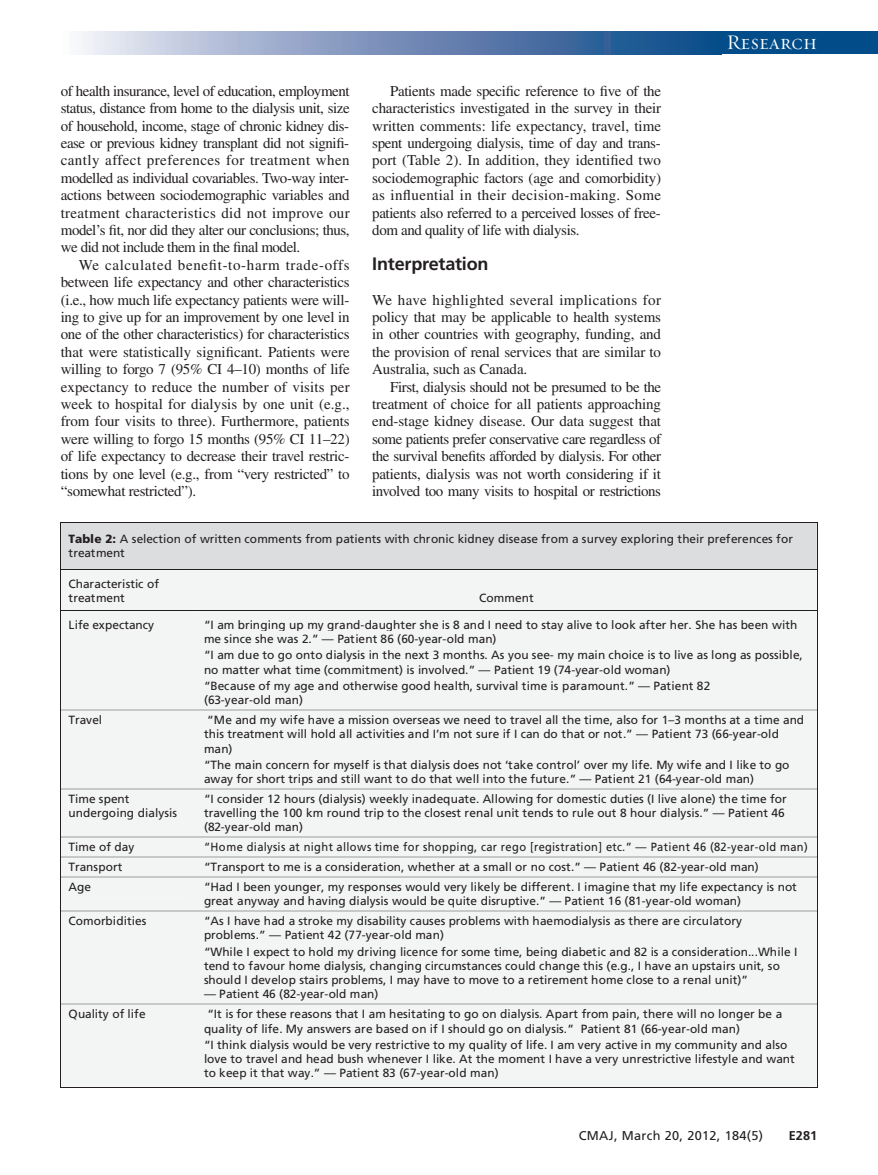
<style>
.page{position:relative;width:878px;height:1175px;background:#fff}
.page>*{position:absolute;margin:0;border:0;box-sizing:border-box;transform-origin:0 0}
.t1{font:21px "Requiem Display HTF Small Caps";letter-spacing:.005em;color:#fff}
.t2{font:700 18px "Frutiger LT Std";letter-spacing:-.01em;color:#231f20}
.t3{font:15px/17.4px "Times LT Std";letter-spacing:-.025em;color:#231f20;text-align:justify}
.t4{font:12.75px "Frutiger LT Std";letter-spacing:.025em;color:#231f20}
.t5{font:700 12.75px "Frutiger LT Std";color:#231f20}
.t6{font:11.85px/14.2px "Frutiger";color:#231f20}
.t7{font:11.85px "Frutiger";letter-spacing:.035em;color:#231f20;scale:.94 1}
.s1{font-weight:900}
</style>
<div class="page">
<div style="left:715px;top:32px;width:163px;height:22px;background:#014c89"></div>
<svg style="left:81px;top:32px;width:634px;height:22px"></svg>
<svg style="left:60px;top:522px;width:757px;height:565px"></svg>
<p class="t3" style="left:61px;top:84px;width:290px">of health insurance, level of education, employment status, distance from home to the dialysis unit, size of household, income, stage of chronic kidney dis&shy;ease or previous kidney transplant did not signifi&shy;cantly affect preferences for treatment when modelled as individual covariables. Two-way inter&shy;actions between sociodemographic variables and treatment characteristics did not improve our model’s fit, nor did they alter our conclusions; thus, we did not include them in the final model.</p>
<p class="t3" style="left:61px;top:258px;width:290px;text-indent:18px">We calculated benefit-to-harm trade-offs between life expectancy and other characteristics (i.e., how much life expectancy patients were will&shy;ing to give up for an improvement by one level in one of the other characteristics) for characteristics that were statistically significant. Patients were willing to forgo 7 (95% CI 4–10) months of life expectancy to reduce the number of visits per week to hospital for dialysis by one unit (e.g., from four visits to three). Furthermore, patients were willing to forgo 15 months (95% CI 11–22) of life expectancy to decrease their travel restric&shy;tions by one level (e.g., from “very restricted” to “somewhat restricted”).</p>
<p class="t3" style="left:372px;top:84px;width:290px;text-indent:18px">Patients made specific reference to five of the characteristics investigated in the survey in their written comments: life expectancy, travel, time spent undergoing dialysis, time of day and trans&shy;port (Table 2). In addition, they identified two sociodemographic factors (age and comorbidity) as influential in their decision-making. Some patients also referred to a perceived losses of free&shy;dom and quality of life with dialysis.</p>
<h2 class="t2" style="left:372px;top:256px;width:118px">Interpretation</h2>
<p class="t3" style="left:372px;top:292px;width:290px">We have highlighted several implications for policy that may be applicable to health systems in other countries with geography, funding, and the provision of renal services that are similar to Australia, such as Canada.</p>
<p class="t3" style="left:372px;top:379px;width:290px;text-indent:18px">First, dialysis should not be presumed to be the treatment of choice for all patients approaching end-stage kidney disease. Our data suggest that some patients prefer conservative care regardless of the survival benefits afforded by dialysis. For other patients, dialysis was not worth considering if it involved too many visits to hospital or restrictions</p>
<h1 class="t1" style="left:726px;top:30px;width:92px">Research</h1>
<p class="t6" style="left:69px;top:533px;width:725px"><span class="s1">Table 2:</span> A selection of written comments from patients with chronic kidney disease from a survey exploring their preferences for treatment</p>
<p class="t6" style="left:69px;top:577px;width:92px">Characteristic of treatment</p>
<p class="t6" style="left:479px;top:591px;width:56px">Comment</p>
<p class="t6" style="left:69px;top:618px;width:87px">Life expectancy</p>
<p class="t6" style="left:204px;top:618px;width:595px">“I am bringing up my grand-daughter she is 8 and I need to stay alive to look after her. She has been with me since she was 2.” — Patient 86 (60-year-old man)</p>
<p class="t6" style="left:204px;top:649px;width:600px">“I am due to go onto dialysis in the next 3 months. As you see- my main choice is to live as long as possible, no matter what time (commitment) is involved.” — Patient 19 (74-year-old woman)</p>
<p class="t6" style="left:204px;top:679px;width:507px">“Because of my age and otherwise good health, survival time is paramount.” — Patient 82 (63-year-old man)</p>
<p class="t6" style="left:69px;top:713px;width:35px">Travel</p>
<p class="t6" style="left:204px;top:713px;width:601px">“Me and my wife have a mission overseas we need to travel all the time, also for 1–3 months at a time and this treatment will hold all activities and I’m not sure if I can do that or not.” — Patient 73 (66-year-old man)</p>
<p class="t6" style="left:204px;top:759px;width:587px">“The main concern for myself is that dialysis does not ‘take control’ over my life. My wife and I like to go away for short trips and still want to do that well into the future.” — Patient 21 (64-year-old man)</p>
<p class="t6" style="left:69px;top:792px;width:110px">Time spent undergoing dialysis</p>
<p class="t6" style="left:204px;top:792px;width:584px">“I consider 12 hours (dialysis) weekly inadequate. Allowing for domestic duties (I live alone) the time for travelling the 100 km round trip to the closest renal unit tends to rule out 8 hour dialysis.” — Patient 46 (82-year-old man)</p>
<p class="t6" style="left:69px;top:841px;width:67px">Time of day</p>
<p class="t7" style="left:204px;top:842px;width:644px">“Home dialysis at night allows time for shopping, car rego [registration] etc.” — Patient 46 (82-year-old man)</p>
<p class="t6" style="left:69px;top:860px;width:55px">Transport</p>
<p class="t6" style="left:204px;top:860px;width:556px">“Transport to me is a consideration, whether at a small or no cost.” — Patient 46 (82-year-old man)</p>
<p class="t6" style="left:69px;top:880px;width:24px">Age</p>
<p class="t6" style="left:204px;top:880px;width:594px">“Had I been younger, my responses would very likely be different. I imagine that my life expectancy is not great anyway and having dialysis would be quite disruptive.” — Patient 16 (81-year-old woman)</p>
<p class="t6" style="left:69px;top:914px;width:79px">Comorbidities</p>
<p class="t6" style="left:204px;top:914px;width:539px">“As I have had a stroke my disability causes problems with haemodialysis as there are circulatory problems.” — Patient 42 (77-year-old man)</p>
<p class="t6" style="left:204px;top:945px;width:594px">“While I expect to hold my driving licence for some time, being diabetic and 82 is a consideration...While I tend to favour home dialysis, changing circumstances could change this (e.g., I have an upstairs unit, so should I develop stairs problems, I may have to move to a retirement home close to a renal unit)”</p>
<p class="t6" style="left:204px;top:988px;width:176px">— Patient 46 (82-year-old man)</p>
<p class="t6" style="left:69px;top:1008px;width:79px">Quality of life</p>
<p class="t6" style="left:204px;top:1007px;width:579px">“It is for these reasons that I am hesitating to go on dialysis. Apart from pain, there will no longer be a quality of life. My answers are based on if I should go on dialysis.” Patient 81 (66-year-old man)</p>
<p class="t6" style="left:204px;top:1038px;width:592px">“I think dialysis would be very restrictive to my quality of life. I am very active in my community and also love to travel and head bush whenever I like. At the moment I have a very unrestrictive lifestyle and want to keep it that way.” — Patient 83 (67-year-old man)</p>
<p class="t4" style="left:578px;top:1130px;width:186px">CMAJ, March 20, 2012, 184(5)</p>
<p class="t5" style="left:788px;top:1130px;width:30px">E281</p>
</div>
